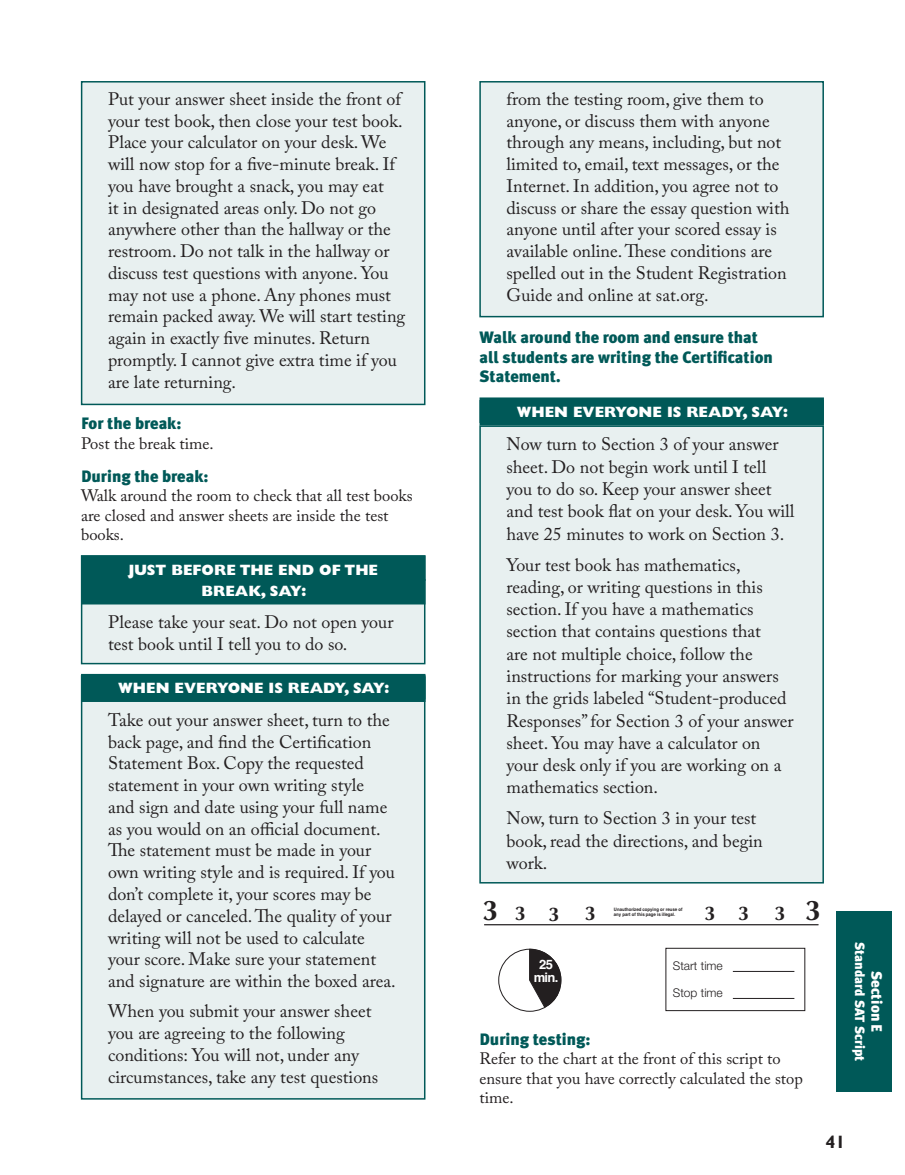
<style>
.page{position:relative;width:905px;height:1175px;background:#fff}
.page>*{position:absolute;margin:0;border:0;box-sizing:border-box;transform-origin:0 0}
.t1{font:700 28.5px "Optima";color:#231f20}
.t2{font:700 19.8px "Optima";color:#231f20}
._08_script_text{font:18px/21.8px "Adobe Caslon Pro";color:#231f20}
.t3{font:700 18px "Gill Sans Std";color:#231f20}
._05_Body_Text{font:16.5px/19.5px "Adobe Caslon Pro";color:#231f20}
._02_Head_2{font:900 16.5px/19.5px "Meta Plus";color:#005958}
._08_Script_Blue_Whit{font:800 15px/21px "Gill Sans Std";color:#fff;text-align:center}
.t4{font:900 15px "Meta Plus";color:#fff}
.t5{font:900 13.5px "Meta Plus";color:#fff}
.t6{font:700 13.05px/13px "Helvetica";color:#fff;text-align:center}
.t7{font:300 12px "Helvetica Neue LT Std";color:#231f20}
.t8{font:700 4.65px "Helvetica";color:#231f20;scale:.93 1}
.s1{font-size:4.35px}
</style>
<div class="page">
<div style="left:835px;top:911px;width:56px;height:180px;background:#005958"></div>
<div style="left:81px;top:675px;width:344px;height:424px;background:#e8f0f0;border:2px solid #005958"></div>
<div style="left:81px;top:555px;width:344px;height:109px;background:#e8f0f0;border:2px solid #005958"></div>
<div style="left:479px;top:81px;width:345px;height:236px;background:#e8f0f0;border:2px solid #005958"></div>
<div style="left:479px;top:425px;width:345px;height:458px;background:#e8f0f0;border:2px solid #005958"></div>
<div style="left:81px;top:81px;width:344px;height:324px;background:#e8f0f0;border:2px solid #005958"></div>
<div style="left:81px;top:555px;width:344px;height:26px;background:#005958"></div>
<div style="left:81px;top:579px;width:344px;height:25px;background:#005958"></div>
<div style="left:81px;top:674px;width:344px;height:25px;background:#005958"></div>
<div style="left:81px;top:676px;width:344px;height:26px;background:#005958"></div>
<div style="left:479px;top:397px;width:345px;height:26px;background:#005958"></div>
<div style="left:479px;top:400px;width:345px;height:25px;background:#005958"></div>
<svg style="left:529px;top:949px;width:32px;height:59px"></svg>
<hr style="left:732px;top:971px;width:62px;height:1px;background:#231f20">
<hr style="left:732px;top:998px;width:62px;height:1px;background:#231f20">
<div style="left:665px;top:948px;width:140px;height:62px;border:1px solid #231f20"></div>
<hr style="left:484px;top:924px;width:334px;height:1px;background:#231f20">
<p class="_08_script_text" style="left:108px;top:88px;width:299px">Put your answer sheet inside the front of your test book, then close your test book.<br>Place your calculator on your desk. We will now stop for a five-minute break. If you have brought a snack, you may eat<br>it in designated areas only. Do not go anywhere other than the hallway or the restroom. Do not talk in the hallway or discuss test questions with anyone. You may not use a phone. Any phones must remain packed away. We will start testing again in exactly five minutes. Return promptly. I cannot give extra time if you are late returning.</p>
<p class="_02_Head_2" style="left:81px;top:414px;width:102px">For the break:</p>
<p class="_05_Body_Text" style="left:81px;top:433px;width:134px">Post the break time.</p>
<p class="_02_Head_2" style="left:81px;top:466px;width:129px">During the break:</p>
<p class="_05_Body_Text" style="left:81px;top:486px;width:333px">Walk around the room to check that all test books are closed and answer sheets are inside the test books.</p>
<p class="_08_Script_Blue_Whit" style="left:128px;top:559px;width:251px">JUST BEFORE THE END OF THE<br>BREAK, SAY:</p>
<p class="_08_script_text" style="left:108px;top:611px;width:287px">Please take your seat. Do not open your test book until I tell you to do so.</p>
<p class="_08_Script_Blue_Whit" style="left:118px;top:678px;width:273px">WHEN EVERYONE IS READY, SAY:</p>
<p class="_08_script_text" style="left:108px;top:709px;width:289px">Take out your answer sheet, turn to the back page, and find the Certification Statement Box. Copy the requested statement in your own writing style<br>and sign and date using your full name as you would on an official document.<br>The statement must be made in your own writing style and is required. If you don’t complete it, your scores may be delayed or canceled. The quality of your writing will not be used to calculate your score. Make sure your statement and signature are within the boxed area.</p>
<p class="_08_script_text" style="left:108px;top:1000px;width:271px">When you submit your answer sheet you are agreeing to the following conditions: You will not, under any circumstances, take any test questions</p>
<p class="_08_script_text" style="left:506px;top:88px;width:284px">from the testing room, give them to anyone, or discuss them with anyone through any means, including, but not limited to, email, text messages, or the Internet. In addition, you agree not to discuss or share the essay question with anyone until after your scored essay is available online. These conditions are spelled out in the Student Registration Guide and online at sat.org.</p>
<p class="_02_Head_2" style="left:479px;top:328px;width:295px">Walk around the room and ensure that all students are writing the Certification<br>Statement.</p>
<p class="_08_Script_Blue_Whit" style="left:516px;top:401px;width:273px">WHEN EVERYONE IS READY, SAY:</p>
<p class="_08_script_text" style="left:506px;top:433px;width:289px;line-height:22.4px">Now turn to Section 3 of your answer sheet. Do not begin work until I tell you to do so. Keep your answer sheet and test book flat on your desk. You will have 25 minutes to work on Section 3.</p>
<p class="_08_script_text" style="left:506px;top:553px;width:288px;line-height:22.2px">Your test book has mathematics, reading, or writing questions in this section. If you have a mathematics section that contains questions that<br>are not multiple choice, follow the instructions for marking your answers in the grids labeled “Student-produced Responses” for Section 3 of your answer sheet. You may have a calculator on your desk only if you are working on a mathematics section.</p>
<p class="_08_script_text" style="left:506px;top:806px;width:258px;line-height:22.5px">Now, turn to Section 3 in your test book, read the directions, and begin work.</p>
<p class="t1" style="left:482px;top:893px;width:17px">3</p>
<p class="t1" style="left:805px;top:893px;width:17px">3</p>
<p class="t2" style="left:515px;top:902px;width:46px">3 3</p>
<p class="t2" style="left:584px;top:902px;width:13px">3</p>
<p class="t8" style="left:614px;top:910px;width:67px">any part of this page is illegal<span class="s1">.</span></p>
<p class="t2" style="left:704px;top:902px;width:46px">3 3</p>
<p class="t2" style="left:774px;top:901px;width:13px">3</p>
<p class="t8" style="left:614px;top:905px;width:75px">Unauthorized copying or reuse of</p>
<p class="t6" style="left:533px;top:958px;width:26px">25 min.</p>
<p class="t7" style="left:672px;top:958px;width:52px">Start time</p>
<p class="t7" style="left:672px;top:985px;width:52px">Stop time</p>
<p class="_02_Head_2" style="left:479px;top:1029px;width:113px">During testing:</p>
<p class="_05_Body_Text" style="left:479px;top:1048px;width:325px">Refer to the chart at the front of this script to ensure that you have correctly calculated the stop time.</p>
<p class="t5" style="left:867px;top:941px;width:121px;rotate:90deg">Standard SAT Script</p>
<p class="t4" style="left:885px;top:970px;width:63px;rotate:90deg">Section E</p>
<p class="t3" style="left:825px;top:1131px;width:21px">41</p>
</div>
